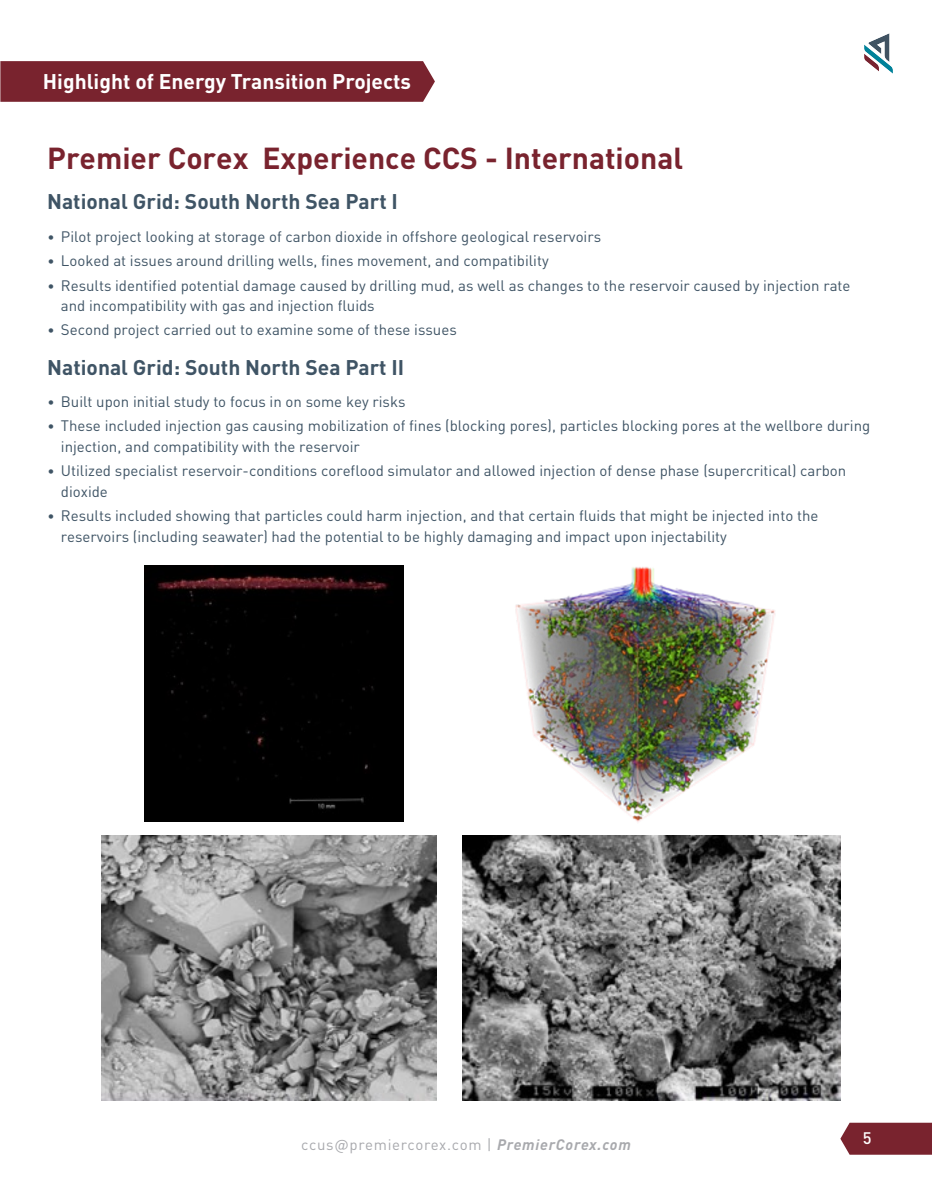
<style>
.page{position:relative;width:932px;height:1202px;background:#fff}
.page>*{position:absolute;margin:0;border:0;box-sizing:border-box;transform-origin:0 0}
.Paragraph_Titles{font:700 30px "DIN Pro";color:#79232e}
.Paragraph_Titles-2{font:700 21px "DIN Pro";color:#3f5465}
.Paragraph_Titles-3{font:700 21px "DIN Pro";color:#fff}
.t1{font:500 16.5px "DIN Pro";color:#fff}
.t2{font:15px/20.2px "DIN Pro";color:#3f5465}
.t3{font:15px "DIN Pro";letter-spacing:.05em;color:#a8a9ad}
.s1{font-size:13.5px}
.s2{font-weight:700;font-style:italic}
</style>
<div class="page">
<div style="left:0;top:61px;width:435px;height:41px;background:#79232e"></div>
<img style="left:102px;top:835px;width:334px;height:265px">
<img style="left:463px;top:835px;width:377px;height:265px">
<img style="left:515px;top:567px;width:260px;height:255px">
<div style="left:145px;top:566px;width:259px;height:255px;background:#000"></div>
<img style="left:864px;top:33px;width:29px;height:41px">
<svg style="left:840px;top:1122px;width:92px;height:32px;background:#83333d"></svg>
<p class="Paragraph_Titles-3" style="left:43px;top:64px;width:369px">Highlight of Energy Transition Projects</p>
<p class="Paragraph_Titles" style="left:47px;top:133px;width:637px">Premier Corex Experience CCS - International</p>
<p class="Paragraph_Titles-2" style="left:47px;top:184px;width:352px">National Grid: South North Sea Part I</p>
<p class="t2" style="left:47px;top:225px;width:555px"><span class="s1">•</span> Pilot project looking at storage of carbon dioxide in offshore geological reservoirs</p>
<p class="t2" style="left:47px;top:249px;width:503px"><span class="s1">•</span> Looked at issues around drilling wells, fines movement, and compatibility</p>
<p class="t2" style="left:61px;top:274px;width:791px;text-indent:-14px"><span class="s1">•</span> Results identified potential damage caused by drilling mud, as well as changes to the reservoir caused by injection rate and incompatibility with gas and injection fluids</p>
<p class="t2" style="left:47px;top:318px;width:411px"><span class="s1">•</span> Second project carried out to examine some of these issues</p>
<p class="Paragraph_Titles-2" style="left:47px;top:349px;width:358px">National Grid: South North Sea Part II</p>
<p class="t2" style="left:47px;top:390px;width:359px"><span class="s1">•</span> Built upon initial study to focus in on some key risks</p>
<p class="t2" style="left:61px;top:414px;width:810px;text-indent:-14px"><span class="s1">•</span> These included injection gas causing mobilization of fines (blocking pores), particles blocking pores at the wellbore during injection, and compatibility with the reservoir</p>
<p class="t2" style="left:61px;top:459px;width:787px;text-indent:-14px"><span class="s1">•</span> Utilized specialist reservoir-conditions coreflood simulator and allowed injection of dense phase (supercritical) carbon dioxide</p>
<p class="t2" style="left:61px;top:504px;width:759px;text-indent:-14px"><span class="s1">•</span> Results included showing that particles could harm injection, and that certain fluids that might be injected into the reservoirs (including seawater) had the potential to be highly damaging and impact upon injectability</p>
<p class="t3" style="left:301px;top:1132px;width:331px">ccus@premiercorex.com | <span class="s2">PremierCorex.com</span></p>
<p class="t1" style="left:862px;top:1124px;width:10px">5</p>
</div>
